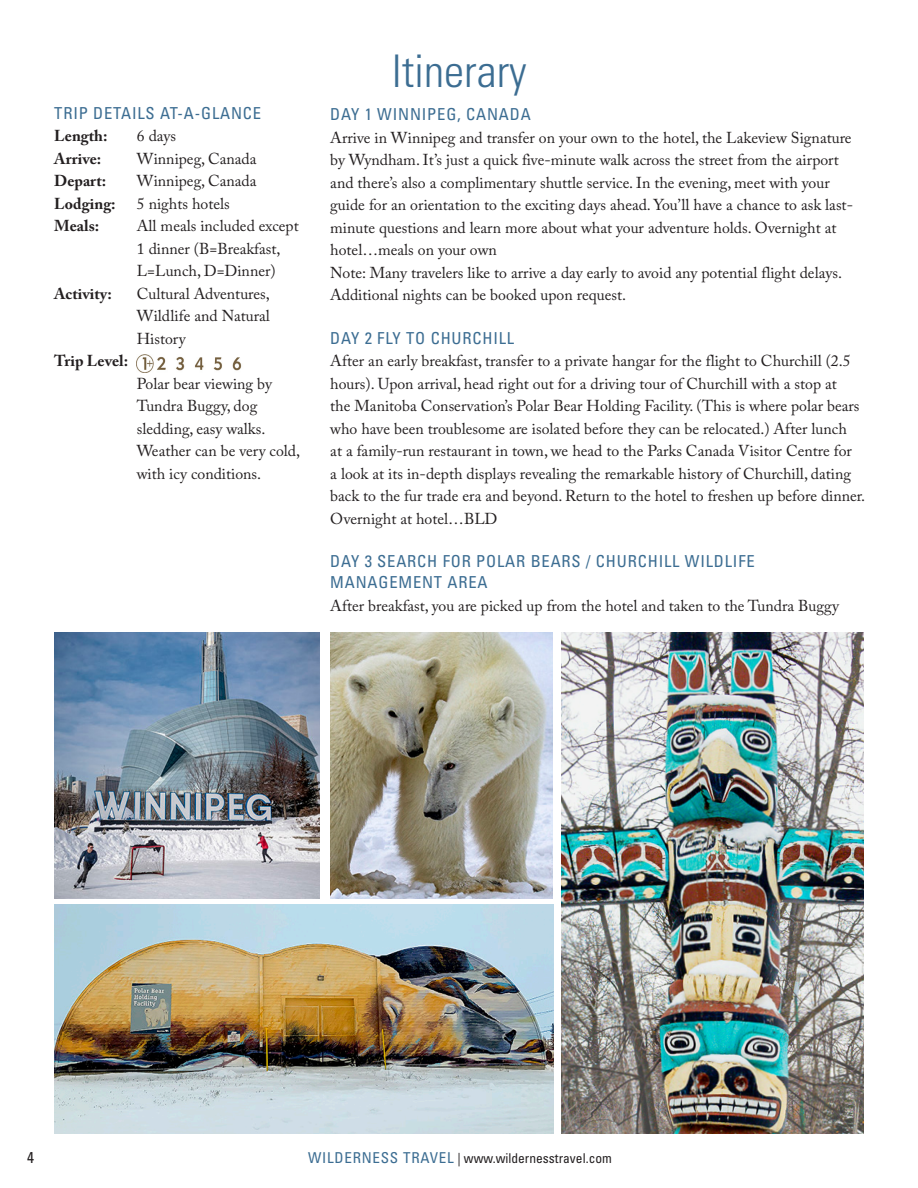
<style>
.page{position:relative;width:918px;height:1188px;background:#fff}
.page>*{position:absolute;margin:0;border:0;box-sizing:border-box;transform-origin:0 0}
.TOC_page_headers{font:300 condensed 45px "Univers LT Std";color:#3c6d92}
.day_headers{font:condensed 16.5px/21px "Univers LT Std";letter-spacing:.05em;color:#3c6d92}
.body_text{font:15.75px/22.5px "Adobe Caslon Pro";color:#231f20}
.body_text-2{font:700 15.75px "Adobe Caslon Pro";color:#231f20}
.t1{font:condensed 15.75px "Univers LT Std";color:#231f20}
.t2{font:condensed 13.5px "Univers LT Std";color:#231f20}
.s1{font-size:15px;color:#3c6d92}
</style>
<div class="page">
<img style="left:137px;top:355px;width:105px;height:17px">
<img style="left:54px;top:633px;width:266px;height:266px">
<img style="left:330px;top:633px;width:223px;height:266px">
<img style="left:54px;top:904px;width:500px;height:230px">
<img style="left:562px;top:633px;width:302px;height:501px">
<p class="day_headers" style="left:54px;top:102px;width:208px">TRIP DETAILS AT-A-GLANCE</p>
<p class="body_text-2" style="left:54px;top:127px;width:55px">Length:</p>
<p class="body_text" style="left:137px;top:125px;width:41px">6 days</p>
<p class="body_text-2" style="left:54px;top:149px;width:49px">Arrive:</p>
<p class="body_text" style="left:137px;top:147px;width:121px">Winnipeg, Canada</p>
<p class="body_text-2" style="left:54px;top:172px;width:53px">Depart:</p>
<p class="body_text" style="left:137px;top:170px;width:121px">Winnipeg, Canada</p>
<p class="body_text-2" style="left:54px;top:194px;width:63px">Lodging:</p>
<p class="body_text" style="left:137px;top:192px;width:94px">5 nights hotels</p>
<p class="body_text-2" style="left:54px;top:217px;width:46px">Meals:</p>
<p class="body_text" style="left:137px;top:215px;width:163px">All meals included except<br>1 dinner (B=Breakfast,<br>L=Lunch, D=Dinner)</p>
<p class="body_text-2" style="left:54px;top:284px;width:59px">Activity:</p>
<p class="body_text" style="left:137px;top:282px;width:135px;text-align:justify">Cultural Adventures, Wildlife and Natural History</p>
<p class="body_text-2" style="left:54px;top:352px;width:75px">Trip Level:</p>
<p class="body_text" style="left:137px;top:372px;width:165px">Polar bear viewing by<br>Tundra Buggy, dog sledding, easy walks.<br>Weather can be very cold, with icy conditions.</p>
<p class="TOC_page_headers" style="left:392px;top:44px;width:136px">Itinerary</p>
<p class="day_headers" style="left:330px;top:104px;width:202px">DAY 1 WINNIPEG, CANADA</p>
<p class="body_text" style="left:330px;top:126px;width:524px">Arrive in Winnipeg and transfer on your own to the hotel, the Lakeview Signature by Wyndham. It’s just a quick five-minute walk across the street from the airport and there’s also a complimentary shuttle service. In the evening, meet with your guide for an orientation to the exciting days ahead. You’ll have a chance to ask last&shy;minute questions and learn more about what your adventure holds. Overnight at hotel…meals on your own</p>
<p class="body_text" style="left:330px;top:261px;width:513px">Note: Many travelers like to arrive a day early to avoid any potential flight delays.<br>Additional nights can be booked upon request.</p>
<p class="day_headers" style="left:330px;top:327px;width:185px">DAY 2 FLY TO CHURCHILL</p>
<p class="body_text" style="left:330px;top:349px;width:537px">After an early breakfast, transfer to a private hangar for the flight to Churchill (2.5 hours). Upon arrival, head right out for a driving tour of Churchill with a stop at<br>the Manitoba Conservation’s Polar Bear Holding Facility. (This is where polar bears who have been troublesome are isolated before they can be relocated.) After lunch<br>at a family-run restaurant in town, we head to the Parks Canada Visitor Centre for<br>a look at its in-depth displays revealing the remarkable history of Churchill, dating back to the fur trade era and beyond. Return to the hotel to freshen up before dinner.<br>Overnight at hotel…BLD</p>
<p class="day_headers" style="left:330px;top:551px;width:426px">DAY 3 SEARCH FOR POLAR BEARS / CHURCHILL WILDLIFE<br>MANAGEMENT AREA</p>
<p class="body_text" style="left:330px;top:594px;width:510px">After breakfast, you are picked up from the hotel and taken to the Tundra Buggy</p>
<p class="t1" style="left:27px;top:1148px;width:8px">4</p>
<p class="t2" style="left:308px;top:1150px;width:305px"><span class="s1">WILDERNESS TRAVEL</span> | www.wildernesstravel.com</p>
</div>
